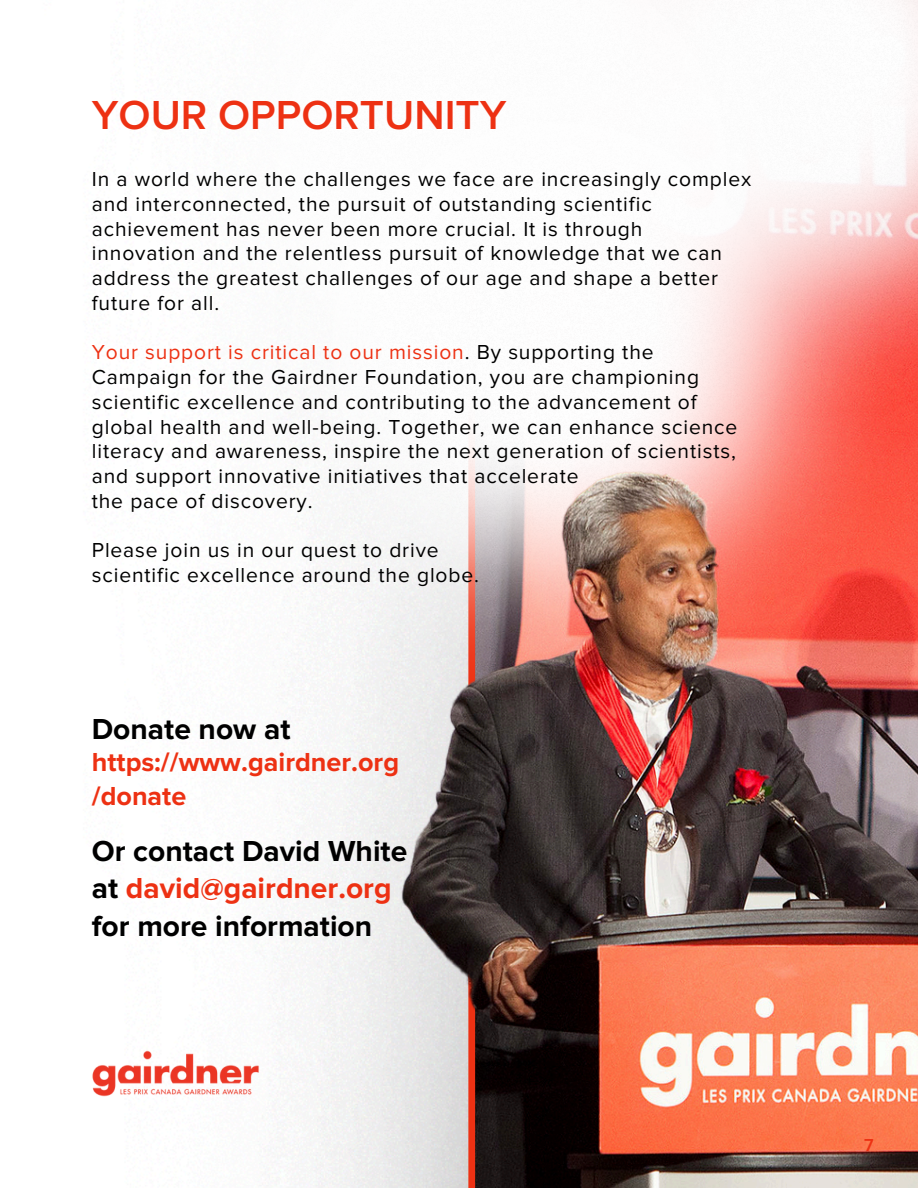
<style>
.page{position:relative;width:918px;height:1188px;background:#fff}
.page>*{position:absolute;margin:0;border:0;box-sizing:border-box;transform-origin:0 0}
.t1{font:600 42px "Proxima Nova";color:#ed3113}
.t2{font:700 30px/37.2px "Proxima Nova";color:#000}
.t3{font:700 27px/33.8px "Proxima Nova";color:#ed3113}
.t4{font:21px/24.8px "Proxima Nova";letter-spacing:.04em;color:#000}
.t5{font:600 18px "Proxima Nova";color:#ed3113}
.s1{color:#ed3113}
</style>
<div class="page">
<img style="left:92px;top:1051px;width:167px;height:46px">
<img style="left:394px;top:0;width:524px;height:1188px">
<p class="t1" style="left:92px;top:95px;width:416px">YOUR OPPORTUNITY</p>
<p class="t4" style="left:92px;top:168px;width:661px">In a world where the challenges we face are increasingly complex and interconnected, the pursuit of outstanding scientific achievement has never been more crucial. It is through<br>innovation and the relentless pursuit of knowledge that we can address the greatest challenges of our age and shape a better future for all.</p>
<h1 class="t4" style="left:92px;top:341px;width:647px"><span class="s1">Your support is critical to our mission</span>. By supporting the Campaign for the Gairdner Foundation, you are championing scientific excellence and contributing to the advancement of global health and well-being. Together, we can enhance science literacy and awareness, inspire the next generation of scientists, and support innovative initiatives that accelerate</h1>
<p class="t4" style="left:92px;top:489px;width:222px">the pace of discovery.</p>
<p class="t4" style="left:92px;top:539px;width:348px">Please join us in our quest to drive</p>
<p class="t4" style="left:92px;top:564px;width:389px">scientific excellence around the globe.</p>
<p class="t2" style="left:92px;top:712px;width:200px">Donate now at</p>
<p class="t3" style="left:92px;top:746px;width:309px">https://www.gairdner.org /donate</p>
<p class="t2" style="left:92px;top:834px;width:317px">Or contact David White at <span class="s1">david@gairdner.org </span>for more information</p>
<p class="t5" style="left:864px;top:1137px;width:11px">7</p>
</div>
